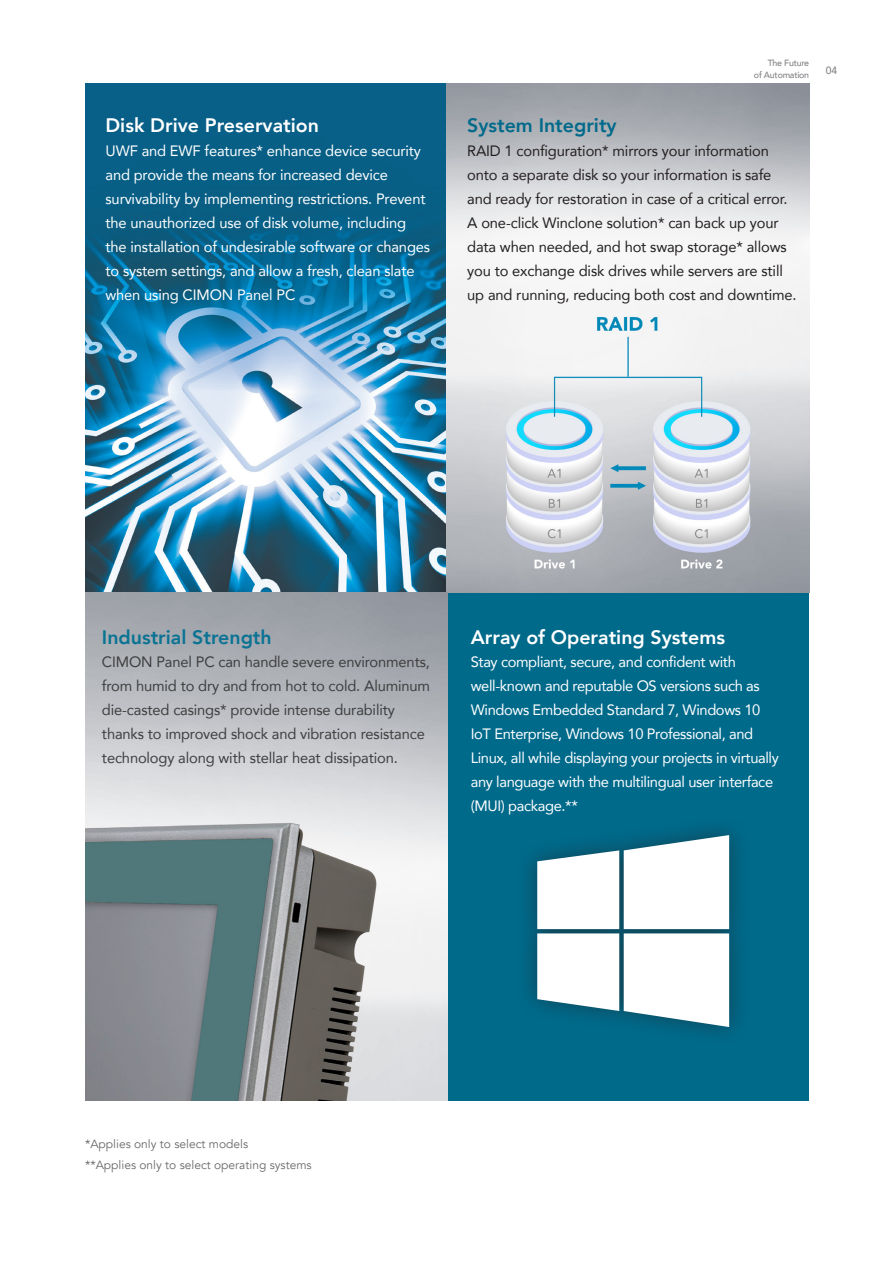
<style>
.page{position:relative;width:893px;height:1263px;background:#fff}
.page>*{position:absolute;margin:0;border:0;box-sizing:border-box;transform-origin:0 0}
.Subtitle{font:800 19.5px "Avenir";color:#fff}
.Subtitle-2{font:800 19.5px "Avenir";color:#0a7394}
.Subtitle-3{font:800 19.5px "Avenir";color:#006a8b}
.sub_description{font:15px/24px "Avenir";letter-spacing:-.01em;color:#fff}
.sub_description-2{font:15px/24px "Avenir";letter-spacing:-.01em;color:#231f20}
.sub_description-3{font:15px/24px "Avenir";letter-spacing:-.01em;color:#3e3e3f}
.Chart{font:12px "Avenir";color:#6a6a6a}
.t1{font:500 10.5px "Avenir";color:#808285}
.t2{font:500 9px/12px "Avenir";letter-spacing:-.025em;color:#808285;text-align:right}
</style>
<div class="page">
<div style="left:447px;top:592px;width:362px;height:508px;background:#006a8b"></div>
<img style="left:85px;top:84px;width:362px;height:508px">
<svg style="left:447px;top:84px;width:362px;height:508px"></svg>
<img style="left:85px;top:592px;width:362px;height:508px">
<div style="left:516px;top:815px;width:235px;height:232px;background:#231f20;opacity:.5"></div>
<svg style="left:537px;top:835px;width:192px;height:192px"></svg>
<p class="Subtitle" style="left:106px;top:110px;width:215px">Disk Drive Preservation</p>
<p class="sub_description" style="left:106px;top:138px;width:326px">UWF and EWF features* enhance device security and provide the means for increased device survivability by implementing restrictions. Prevent the unauthorized use of disk volume, including the installation of undesirable software or changes to system settings, and allow a fresh, clean slate when using CIMON Panel PC</p>
<p class="t2" style="left:754px;top:57px;width:57px">The Future<br>of Automation</p>
<p class="Subtitle-3" style="left:467px;top:110px;width:151px">System Integrity</p>
<p class="sub_description-2" style="left:467px;top:138px;width:331px">RAID 1 configuration* mirrors your information onto a separate disk so your information is safe and ready for restoration in case of a critical error.<br>A one-click Winclone solution* can back up your data when needed, and hot swap storage* allows you to exchange disk drives while servers are still up and running, reducing both cost and downtime.</p>
<p class="t1" style="left:826px;top:61px;width:13px">04</p>
<p class="Subtitle-2" style="left:102px;top:622px;width:171px">Industrial Strength</p>
<p class="sub_description-3" style="left:102px;top:650px;width:330px">CIMON Panel PC can handle severe environments, from humid to dry and from hot to cold. Aluminum die-casted casings* provide intense durability thanks to improved shock and vibration resistance technology along with stellar heat dissipation.</p>
<p class="Subtitle" style="left:471px;top:622px;width:256px">Array of Operating Systems</p>
<p class="sub_description" style="left:471px;top:650px;width:310px">Stay compliant, secure, and confident with well-known and reputable OS versions such as Windows Embedded Standard 7, Windows 10<br>IoT Enterprise, Windows 10 Professional, and Linux, all while displaying your projects in virtually any language with the multilingual user interface (MUI) package.**</p>
<p class="Chart" style="left:85px;top:1136px;width:165px">*Applies only to select models</p>
<p class="Chart" style="left:85px;top:1158px;width:228px">**Applies only to select operating systems</p>
</div>
